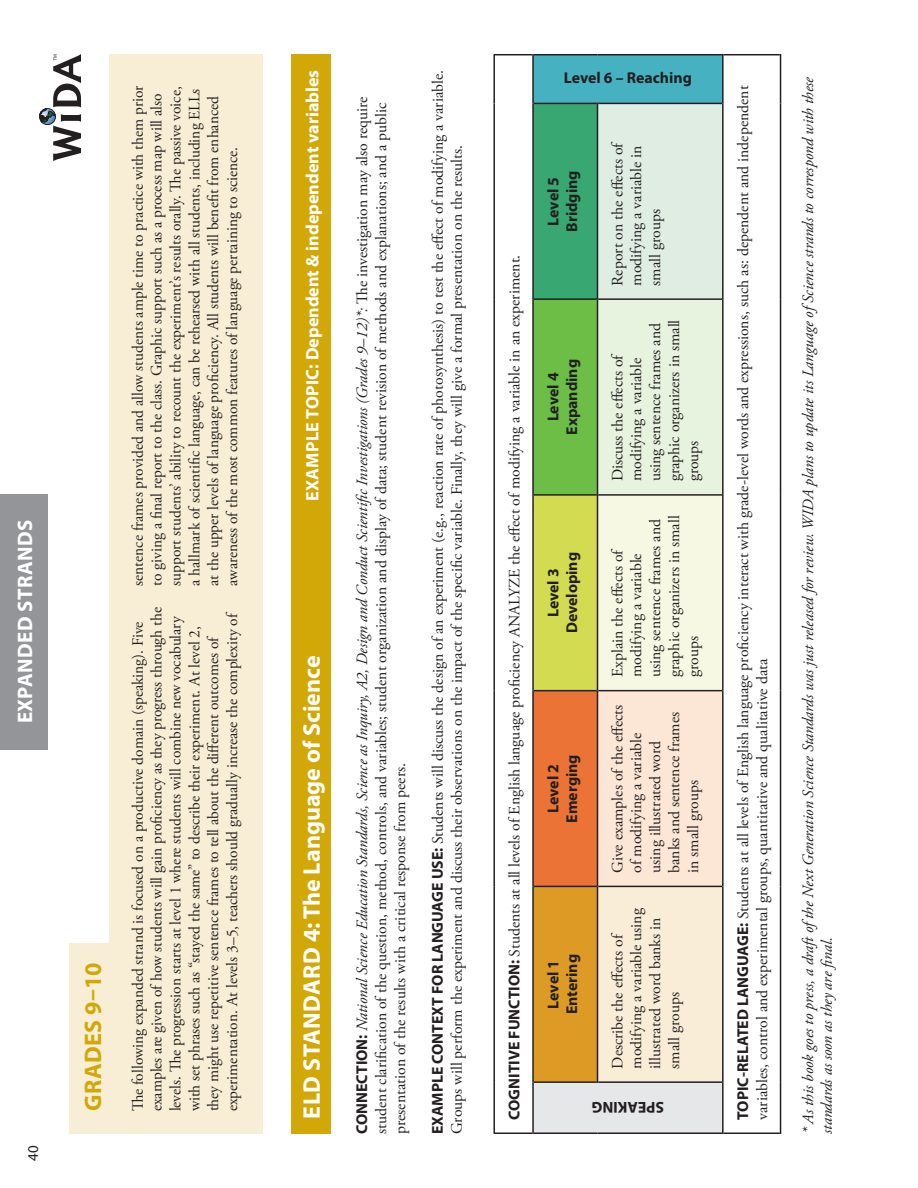
<style>
.page{position:relative;width:918px;height:1188px;background:#fff}
.page>*{position:absolute;margin:0;border:0;box-sizing:border-box;transform-origin:0 0}
.t1{font:700 24px "Myriad Pro";color:#fff}
.t2{font:700 24px "Myriad Pro";letter-spacing:.02em;color:#d2a808}
.t3{font:700 21px "Myriad Pro";letter-spacing:.02em;color:#fff}
.t4{font:700 18px "Myriad Pro";color:#fff}
.t5{font:15.75px/18.9px "Adobe Garamond Pro";color:#231f20}
.t6{font:italic 15.75px/18.9px "Adobe Garamond Pro";color:#231f20}
.t7{font:700 15.75px "Myriad Pro";color:#231f20}
.t8{font:15px "Myriad Pro";color:#231f20}
.s1{font-family:"Myriad Pro";font-weight:700}
.s2{font-style:italic}
</style>
<div class="page">
<div style="left:0;top:494px;width:48px;height:256px;background:#939598"></div>
<svg style="left:39px;top:54px;width:42px;height:107px"></svg>
<div style="left:109px;top:54px;width:153px;height:1080px;background:#f7eed5"></div>
<div style="left:70px;top:944px;width:75px;height:190px;background:#f7eed5"></div>
<div style="left:291px;top:54px;width:39px;height:1080px;background:#d2a808"></div>
<div style="left:533px;top:1082px;width:190px;height:51px;background:#e6e7e9"></div>
<div style="left:533px;top:886px;width:65px;height:196px;background:#dd9b25"></div>
<div style="left:533px;top:691px;width:65px;height:195px;background:#ea7335"></div>
<div style="left:533px;top:495px;width:65px;height:196px;background:#d3dc50"></div>
<div style="left:533px;top:299px;width:65px;height:196px;background:#6dbe47"></div>
<div style="left:533px;top:103px;width:65px;height:196px;background:#38a771"></div>
<div style="left:533px;top:55px;width:190px;height:48px;background:#46b2c1"></div>
<div style="left:598px;top:886px;width:125px;height:196px;background:#f9edd8"></div>
<div style="left:598px;top:691px;width:125px;height:195px;background:#fce6d6"></div>
<div style="left:598px;top:495px;width:125px;height:196px;background:#f6f8e3"></div>
<div style="left:598px;top:299px;width:125px;height:196px;background:#e7f2df"></div>
<div style="left:598px;top:103px;width:125px;height:196px;background:#e0ede3"></div>
<hr style="left:532px;top:1082px;width:2px;height:52px;background:#231f20">
<hr style="left:534px;top:1132px;width:64px;height:2px;background:#231f20">
<hr style="left:532px;top:886px;width:2px;height:196px;background:#231f20">
<hr style="left:534px;top:1081px;width:63px;height:2px;background:#231f20">
<hr style="left:532px;top:691px;width:2px;height:195px;background:#231f20">
<hr style="left:534px;top:886px;width:63px;height:1px;background:#231f20">
<hr style="left:532px;top:495px;width:2px;height:196px;background:#231f20">
<hr style="left:534px;top:690px;width:63px;height:1px;background:#231f20">
<hr style="left:532px;top:299px;width:2px;height:196px;background:#231f20">
<hr style="left:534px;top:494px;width:63px;height:2px;background:#231f20">
<hr style="left:532px;top:103px;width:2px;height:196px;background:#231f20">
<hr style="left:534px;top:298px;width:63px;height:2px;background:#231f20">
<hr style="left:532px;top:54px;width:2px;height:49px;background:#231f20">
<hr style="left:534px;top:103px;width:63px;height:1px;background:#231f20">
<hr style="left:534px;top:54px;width:64px;height:1px;background:#231f20">
<hr style="left:598px;top:1132px;width:124px;height:2px;background:#231f20">
<hr style="left:597px;top:886px;width:1px;height:197px;background:#231f20">
<hr style="left:598px;top:1081px;width:124px;height:2px;background:#231f20">
<hr style="left:597px;top:691px;width:1px;height:195px;background:#231f20">
<hr style="left:598px;top:886px;width:124px;height:1px;background:#231f20">
<hr style="left:597px;top:495px;width:1px;height:196px;background:#231f20">
<hr style="left:598px;top:690px;width:124px;height:1px;background:#231f20">
<hr style="left:597px;top:299px;width:1px;height:196px;background:#231f20">
<hr style="left:598px;top:494px;width:124px;height:2px;background:#231f20">
<hr style="left:597px;top:103px;width:1px;height:196px;background:#231f20">
<hr style="left:598px;top:298px;width:124px;height:2px;background:#231f20">
<hr style="left:598px;top:103px;width:124px;height:1px;background:#231f20">
<hr style="left:598px;top:54px;width:124px;height:1px;background:#231f20">
<hr style="left:493px;top:1082px;width:2px;height:52px;background:#231f20">
<hr style="left:495px;top:1132px;width:37px;height:2px;background:#231f20">
<hr style="left:493px;top:886px;width:2px;height:196px;background:#231f20">
<hr style="left:493px;top:691px;width:2px;height:195px;background:#231f20">
<hr style="left:493px;top:495px;width:2px;height:196px;background:#231f20">
<hr style="left:493px;top:299px;width:2px;height:196px;background:#231f20">
<hr style="left:493px;top:103px;width:2px;height:196px;background:#231f20">
<hr style="left:493px;top:54px;width:2px;height:49px;background:#231f20">
<hr style="left:495px;top:54px;width:37px;height:1px;background:#231f20">
<hr style="left:724px;top:1132px;width:56px;height:2px;background:#231f20">
<hr style="left:722px;top:1082px;width:2px;height:52px;background:#231f20">
<hr style="left:722px;top:886px;width:2px;height:196px;background:#231f20">
<hr style="left:722px;top:691px;width:2px;height:195px;background:#231f20">
<hr style="left:722px;top:495px;width:2px;height:196px;background:#231f20">
<hr style="left:722px;top:299px;width:2px;height:196px;background:#231f20">
<hr style="left:722px;top:103px;width:2px;height:196px;background:#231f20">
<hr style="left:722px;top:54px;width:2px;height:49px;background:#231f20">
<hr style="left:724px;top:54px;width:56px;height:1px;background:#231f20">
<hr style="left:780px;top:1082px;width:1px;height:52px;background:#231f20">
<hr style="left:780px;top:886px;width:1px;height:196px;background:#231f20">
<hr style="left:780px;top:691px;width:1px;height:195px;background:#231f20">
<hr style="left:780px;top:495px;width:1px;height:196px;background:#231f20">
<hr style="left:780px;top:299px;width:1px;height:196px;background:#231f20">
<hr style="left:780px;top:103px;width:1px;height:196px;background:#231f20">
<hr style="left:780px;top:54px;width:1px;height:49px;background:#231f20">
<h2 class="t3" style="left:11px;top:723px;width:205px;rotate:-90deg">EXPANDED STRANDS</h2>
<p class="t8" style="left:24px;top:1161px;width:17px;rotate:-90deg">40</p>
<p class="t2" style="left:78px;top:1111px;width:150px;rotate:-90deg">GRADES 9–10</p>
<p class="t5" style="left:129px;top:586px;width:502px;rotate:-90deg">sentence frames provided and allow students ample time to practice with them prior to giving a final report to the class. Graphic support such as a process map will also support students’ ability to recount the experiment’s results orally. The passive voice, a hallmark of scientific language, can be rehearsed with all students, including ELLs at the upper levels of language proficiency. All students will benefit from enhanced awareness of the most common features of language pertaining to science.</p>
<p class="t5" style="left:129px;top:1111px;width:506px;rotate:-90deg">The following expanded strand is focused on a productive domain (speaking). Five examples are given of how students will gain proficiency as they progress through the levels. The progression starts at level 1 where students will combine new vocabulary with set phrases such as “stayed the same” to describe their experiment. At level 2, they might use repetitive sentence frames to tell about the different outcomes of experimentation. At levels 3–5, teachers should gradually increase the complexity of</p>
<p class="t4" style="left:301px;top:501px;width:433px;rotate:-90deg">EXAMPLE TOPIC: Dependent &amp; independent variables</p>
<p class="t1" style="left:296px;top:1119px;width:464px;rotate:-90deg">ELD STANDARD 4: The Language of Science</p>
<p class="t5" style="left:353px;top:1134px;width:1039px;rotate:-90deg"><span class="s1">CONNECTION:</span> <span class="s2">National Science Education Standards, Science as Inquiry, A2, Design and Conduct Scientific Investigations (Grades 9–12)*:</span> The investigation may also require student clarification of the question, method, controls, and variables; student organization and display of data; student revision of methods and explanations; and a public presentation of the results with a critical response from peers.</p>
<p class="t5" style="left:429px;top:1134px;width:1066px;rotate:-90deg"><span class="s1">EXAMPLE CONTEXT FOR LANGUAGE USE:</span> Students will discuss the design of an experiment (e.g., reaction rate of photosynthesis) to test the effect of modifying a variable.<br>Groups will perform the experiment and discuss their observations on the impact of the specific variable. Finally, they will give a formal presentation on the results.</p>
<p class="t5" style="left:506px;top:1120px;width:867px;rotate:-90deg"><span class="s1">COGNITIVE FUNCTION:</span> Students at all levels of English language proficiency ANALYZE the effect of modifying a variable in an experiment.</p>
<p class="t7" style="left:564px;top:67px;width:130px">Level 6 – Reaching</p>
<p class="t7" style="left:543px;top:226px;width:50px;rotate:-90deg">Level 5</p>
<p class="t7" style="left:562px;top:232px;width:63px;rotate:-90deg">Bridging</p>
<p class="t7" style="left:562px;top:435px;width:77px;rotate:-90deg">Expanding</p>
<p class="t7" style="left:543px;top:421px;width:50px;rotate:-90deg">Level 4</p>
<p class="t7" style="left:562px;top:633px;width:83px;rotate:-90deg">Developing</p>
<p class="t7" style="left:543px;top:617px;width:50px;rotate:-90deg">Level 3</p>
<p class="t7" style="left:543px;top:813px;width:50px;rotate:-90deg">Level 2</p>
<p class="t7" style="left:562px;top:823px;width:70px;rotate:-90deg">Emerging</p>
<p class="t5" style="left:609px;top:286px;width:146px;rotate:-90deg">Report on the effects of modifying a variable in small groups</p>
<p class="t5" style="left:609px;top:481px;width:163px;rotate:-90deg">Discuss the effects of modifying a variable<br>using sentence frames and graphic organizers in small groups</p>
<p class="t5" style="left:609px;top:677px;width:163px;rotate:-90deg">Explain the effects of modifying a variable<br>using sentence frames and graphic organizers in small groups</p>
<p class="t5" style="left:609px;top:873px;width:170px;rotate:-90deg">Give examples of the effects of modifying a variable using illustrated word banks and sentence frames in small groups</p>
<p class="t7" style="left:543px;top:1009px;width:50px;rotate:-90deg">Level 1</p>
<p class="t7" style="left:562px;top:1014px;width:62px;rotate:-90deg">Entering</p>
<p class="t5" style="left:609px;top:1069px;width:162px;rotate:-90deg">Describe the effects of modifying a variable using illustrated word banks in small groups</p>
<p class="t7" style="left:664px;top:1117px;width:74px;rotate:-180deg">SPEAKING</p>
<p class="t5" style="left:734px;top:1120px;width:1036px;rotate:-90deg"><span class="s1">TOPIC-RELATED LANGUAGE:</span> Students at all levels of English language proficiency interact with grade-level words and expressions, such as: dependent and independent variables, control and experimental groups, quantitative and qualitative data</p>
<p class="t6" style="left:799px;top:1134px;width:1059px;rotate:-90deg">* As this book goes to press, a draft ofthe Next Generation Science Standards was just released for review. WIDA plans to update its Language ofScience strands to correspond with these standards as soon as they are final.</p>
</div>
